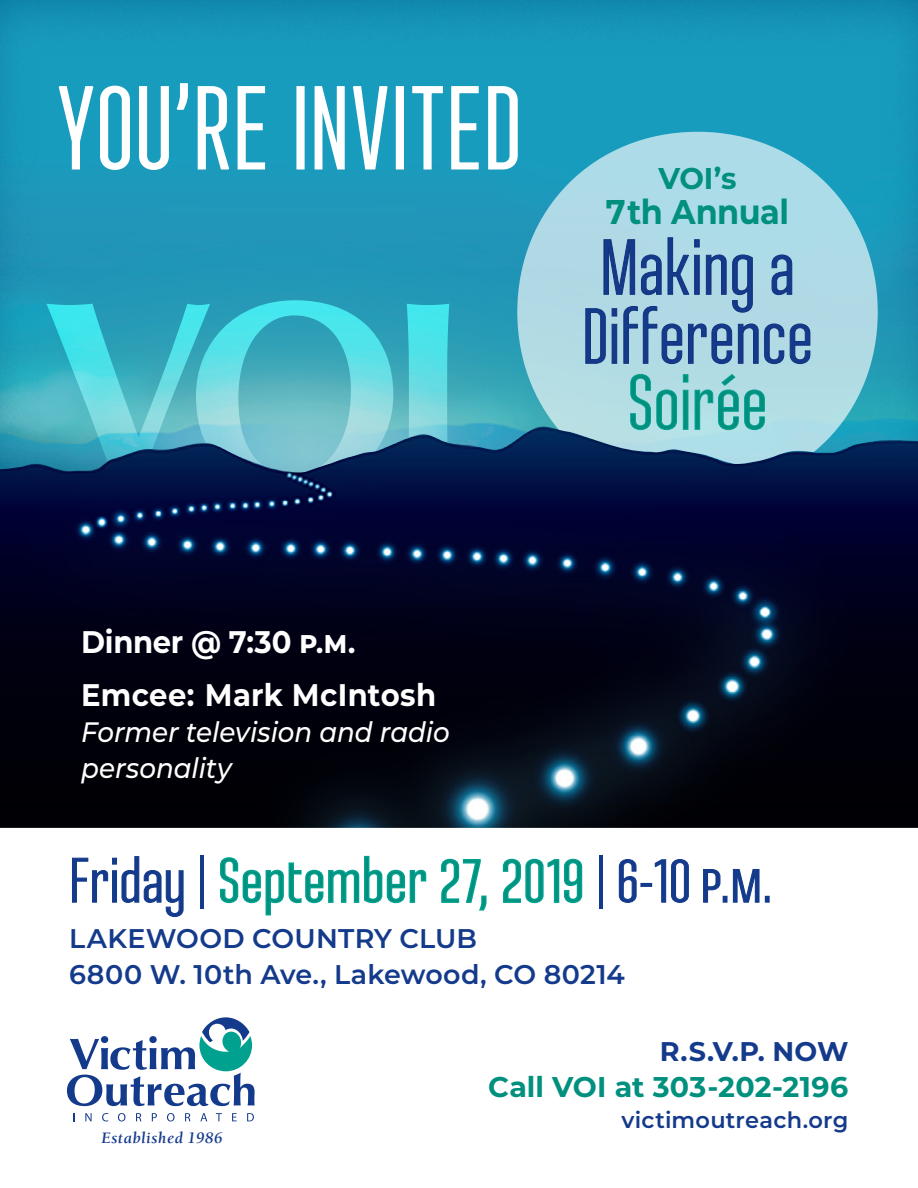
<style>
.page{position:relative;width:918px;height:1188px;background:#fff}
.page>*{position:absolute;margin:0;border:0;box-sizing:border-box;transform-origin:0 0}
.t1{font:117px "Ristretto Pro";letter-spacing:.02em;color:#fff}
.t2{font:78px/69px "Ristretto Pro";color:#143a8b;scale:1.04 1}
.t3{font:78px "Ristretto Pro";color:#00907d;scale:1.04 1}
.t4{font:62.7px "Ristretto Pro";letter-spacing:.005em;color:#143a8b;scale:1.1 1}
.t5{font:700 34.2px "Montserrat";letter-spacing:-.015em;color:#00907d;scale:.93 1}
.t6{font:700 31.2px "Montserrat";letter-spacing:.005em;color:#fff;scale:.93 1}
.t7{font:700 30px "Montserrat";color:#00907d}
.t8{font:700 28.5px "Montserrat";letter-spacing:.015em;color:#00907d}
.t9{font:italic 500 28.2px/36px "Montserrat";letter-spacing:-.005em;color:#fff;scale:.93 1}
.t10{font:600 27px "Montserrat";letter-spacing:.01em;color:#143a8b}
.t11{font:700 27px "Montserrat";color:#143a8b}
.t12{font:600 22.5px "Montserrat";letter-spacing:.01em;color:#143a8b}
.t13{font:italic 700 16.5px "Berkeley";letter-spacing:.03em;color:#143a8b}
.s1{color:#00907d}
</style>
<div class="page">
<div style="left:0;top:0;width:918px;height:823px;background:#189cbe"></div>
<svg style="left:46px;top:300px;width:403px;height:126px;background:#4fc1ce"></svg>
<div style="left:517px;top:132px;width:361px;height:360px;background:#afdce5;border-radius:50%"></div>
<img style="left:0;top:426px;width:918px;height:402px">
<svg style="left:72px;top:856px;width:112px;height:62px"></svg>
<svg style="left:220px;top:855px;width:207px;height:61px"></svg>
<svg style="left:441px;top:858px;width:46px;height:53px"></svg>
<svg style="left:502px;top:858px;width:81px;height:46px"></svg>
<svg style="left:618px;top:859px;width:19px;height:44px"></svg>
<div style="left:640px;top:883px;width:12px;height:4px;border:1px solid #143a8b"></div>
<svg style="left:654px;top:859px;width:35px;height:44px"></svg>
<svg style="left:703px;top:869px;width:67px;height:34px"></svg>
<svg style="left:85px;top:1113px;width:7px;height:8px"></svg>
<svg style="left:102px;top:1113px;width:6px;height:8px"></svg>
<svg style="left:119px;top:1114px;width:5px;height:7px"></svg>
<svg style="left:136px;top:1113px;width:5px;height:8px"></svg>
<svg style="left:152px;top:1113px;width:5px;height:8px"></svg>
<svg style="left:167px;top:1113px;width:8px;height:8px"></svg>
<svg style="left:168px;top:1114px;width:5px;height:7px"></svg>
<svg style="left:185px;top:1113px;width:5px;height:8px"></svg>
<svg style="left:200px;top:1113px;width:7px;height:8px"></svg>
<svg style="left:216px;top:1113px;width:6px;height:8px"></svg>
<svg style="left:232px;top:1113px;width:5px;height:8px"></svg>
<svg style="left:247px;top:1113px;width:7px;height:8px"></svg>
<svg style="left:67px;top:1017px;width:188px;height:89px"></svg>
<svg style="left:603px;top:239px;width:32px;height:56px"></svg>
<svg style="left:641px;top:237px;width:49px;height:58px"></svg>
<div style="left:694px;top:255px;width:6px;height:40px;border:1px solid #13317d"></div>
<div style="left:694px;top:239px;width:6px;height:8px;border:1px solid #13317d"></div>
<svg style="left:706px;top:254px;width:47px;height:59px"></svg>
<svg style="left:771px;top:254px;width:21px;height:41px"></svg>
<svg style="left:585px;top:308px;width:21px;height:56px"></svg>
<div style="left:612px;top:324px;width:5px;height:40px;border:1px solid #13317d"></div>
<div style="left:612px;top:308px;width:5px;height:8px;border:1px solid #13317d"></div>
<svg style="left:623px;top:306px;width:59px;height:58px"></svg>
<svg style="left:688px;top:323px;width:44px;height:41px"></svg>
<svg style="left:738px;top:323px;width:73px;height:41px"></svg>
<svg style="left:630px;top:374px;width:47px;height:56px"></svg>
<div style="left:683px;top:390px;width:5px;height:40px;border:1px solid #00a18f"></div>
<div style="left:683px;top:374px;width:5px;height:8px;border:1px solid #00a18f"></div>
<svg style="left:694px;top:374px;width:71px;height:56px"></svg>
<svg style="left:58px;top:85px;width:72px;height:85px"></svg>
<svg style="left:139px;top:86px;width:30px;height:84px"></svg>
<svg style="left:176px;top:83px;width:12px;height:27px"></svg>
<svg style="left:197px;top:86px;width:32px;height:84px"></svg>
<svg style="left:237px;top:86px;width:29px;height:84px"></svg>
<div style="left:296px;top:86px;width:9px;height:84px;border:2px solid #fff"></div>
<svg style="left:314px;top:86px;width:31px;height:84px"></svg>
<svg style="left:353px;top:86px;width:35px;height:84px"></svg>
<div style="left:396px;top:86px;width:8px;height:84px;border:2px solid #fff"></div>
<svg style="left:412px;top:86px;width:31px;height:84px"></svg>
<svg style="left:451px;top:86px;width:28px;height:84px"></svg>
<svg style="left:488px;top:86px;width:30px;height:84px"></svg>
<p class="t1" style="left:58px;top:62px;width:465px">YOU’RE INVITED</p>
<p class="t7" style="left:659px;top:156px;width:79px">VOI’s</p>
<p class="t5" style="left:606px;top:187px;width:199px">7th Annual</p>
<p class="t2" style="left:582px;top:233px;width:224px">Making a<br>Difference</p>
<p class="t3" style="left:628px;top:358px;width:136px">Soirée</p>
<p class="t6" style="left:81px;top:620px;width:297px">Dinner @ 7:30 p.m.</p>
<p class="t6" style="left:81px;top:672px;width:383px">Emcee: Mark McIntosh</p>
<p class="t9" style="left:81px;top:713px;width:398px">Former television and radio personality</p>
<p class="t4" style="left:69px;top:845px;width:641px">Friday |<span class="s1">September 27, 2019</span> | 6-10 p.m.</p>
<p class="t10" style="left:69px;top:919px;width:409px">LAKEWOOD COUNTRY CLUB</p>
<p class="t10" style="left:69px;top:955px;width:557px">6800 W. 10th Ave., Lakewood, CO 80214</p>
<p class="t13" style="left:101px;top:1129px;width:123px">Established 1986</p>
<p class="t11" style="left:660px;top:1032px;width:190px">R.S.V.P. NOW</p>
<p class="t8" style="left:488px;top:1066px;width:362px">Call VOI at 303‑202‑2196</p>
<p class="t12" style="left:621px;top:1104px;width:229px">victimoutreach.org</p>
</div>
